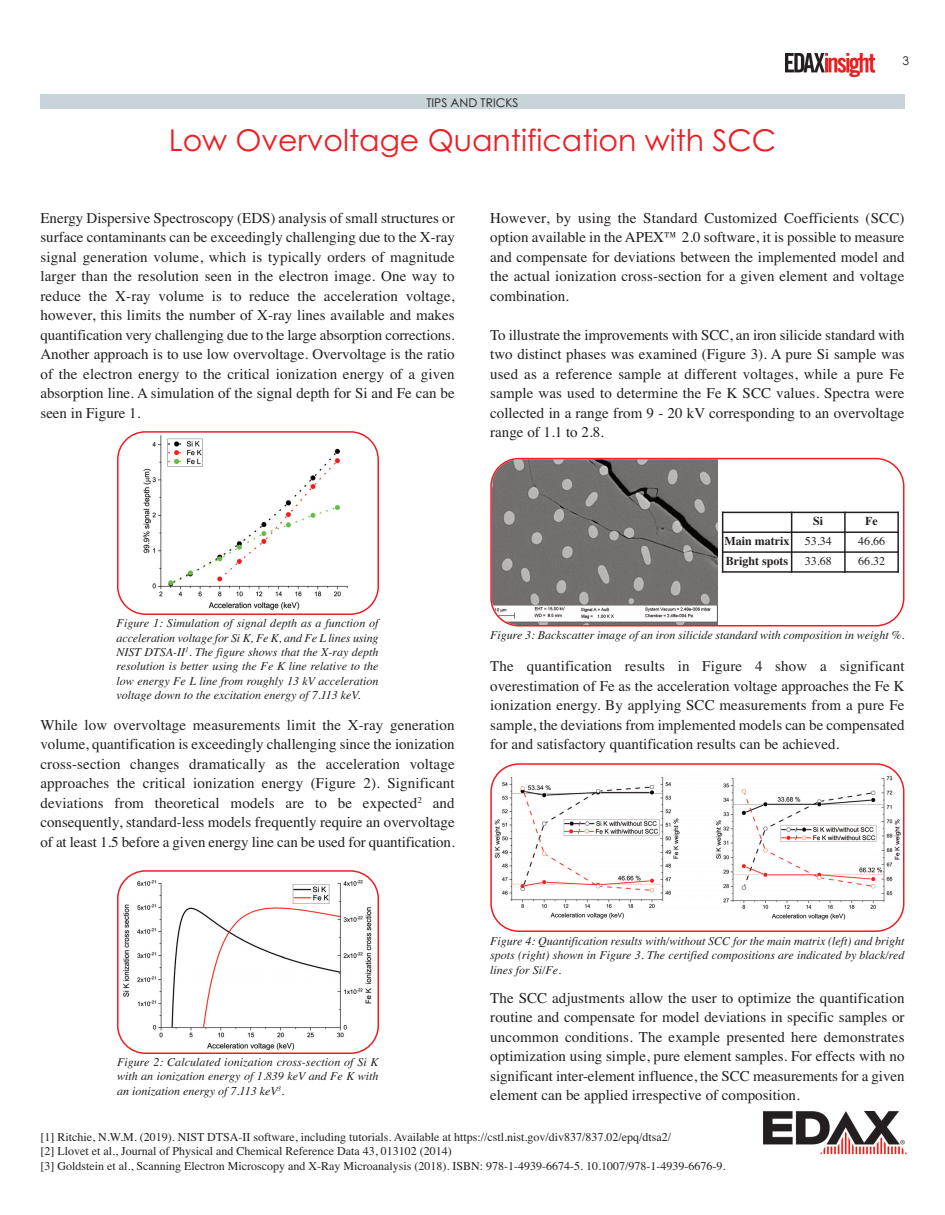
<style>
.page{position:relative;width:945px;height:1215px;background:#fff}
.page>*{position:absolute;margin:0;border:0;box-sizing:border-box;transform-origin:0 0}
.t1{font:30px "Century Gothic";color:#ee1d23}
.t2{font:15px/19.5px "Times";color:#231f20;text-align:justify}
.t3{font:italic 12px/14.4px "Times";color:#231f20;text-align:justify}
.t4{font:12px/14.4px "Times";color:#231f20}
.t5{font:700 12px "Times";color:#231f20}
.t6{font:12px "Century Gothic";color:#231f20}
</style>
<div class="page">
<div style="left:40px;top:94px;width:865px;height:15px;background:#c9d4d9"></div>
<img style="left:786px;top:54px;width:89px;height:23px">
<img style="left:764px;top:1111px;width:142px;height:44px">
<svg style="left:117px;top:431px;width:262px;height:184px"></svg>
<svg style="left:117px;top:870px;width:262px;height:184px"></svg>
<svg style="left:490px;top:458px;width:414px;height:169px"></svg>
<svg style="left:490px;top:763px;width:414px;height:169px"></svg>
<div style="left:722px;top:512px;width:123px;height:20px;background:#fff"></div>
<div style="left:845px;top:512px;width:54px;height:20px;background:#fff"></div>
<div style="left:722px;top:532px;width:70px;height:20px;background:#fff"></div>
<div style="left:792px;top:532px;width:53px;height:20px;background:#fff"></div>
<div style="left:845px;top:532px;width:54px;height:20px;background:#fff"></div>
<div style="left:722px;top:552px;width:70px;height:21px;background:#fff"></div>
<div style="left:792px;top:552px;width:53px;height:21px;background:#fff"></div>
<div style="left:845px;top:552px;width:54px;height:21px;background:#fff"></div>
<hr style="left:722px;top:512px;width:1px;height:61px;background:#231f20">
<hr style="left:791px;top:512px;width:1px;height:61px;background:#231f20">
<hr style="left:844px;top:512px;width:2px;height:61px;background:#231f20">
<hr style="left:897px;top:512px;width:2px;height:61px;background:#231f20">
<hr style="left:722px;top:512px;width:177px;height:1px;background:#231f20">
<hr style="left:722px;top:531px;width:177px;height:2px;background:#231f20">
<hr style="left:722px;top:551px;width:177px;height:2px;background:#231f20">
<hr style="left:722px;top:571px;width:177px;height:2px;background:#231f20">
<p class="t6" style="left:426px;top:98px;width:94px">TIPS AND TRICKS</p>
<h1 class="t1" style="left:169px;top:129px;width:609px">Low Overvoltage Quantification with SCC</h1>
<p class="t6" style="left:902px;top:56px;width:8px">3</p>
<p class="t2" style="left:40px;top:209px;width:416px">Energy Dispersive Spectroscopy (EDS) analysis of small structures or surface contaminants can be exceedingly challenging due to the X-ray signal generation volume, which is typically orders of magnitude larger than the resolution seen in the electron image. One way to reduce the X-ray volume is to reduce the acceleration voltage, however, this limits the number of X-ray lines available and makes quantification very challenging due to the large absorption corrections.<br>Another approach is to use low overvoltage. Overvoltage is the ratio of the electron energy to the critical ionization energy of a given absorption line. A simulation of the signal depth for Si and Fe can be seen in Figure 1.</p>
<p class="t3" style="left:117px;top:617px;width:264px">Figure 1: Simulation of signal depth as a function of acceleration voltage for Si K, Fe K, and Fe L lines using NIST DTSA-II<sup>1</sup>. The figure shows that the X-ray depth resolution is better using the Fe K line relative to the low energy Fe L line from roughly 13 kV acceleration voltage down to the excitation energy of 7.113 keV.</p>
<p class="t2" style="left:40px;top:716px;width:416px">While low overvoltage measurements limit the X-ray generation volume, quantification is exceedingly challenging since the ionization cross-section changes dramatically as the acceleration voltage approaches the critical ionization energy (Figure 2). Significant deviations from theoretical models are to be expected<sup>2</sup> and consequently, standard-less models frequently require an overvoltage of at least 1.5 before a given energy line can be used for quantification.</p>
<p class="t3" style="left:117px;top:1056px;width:263px">Figure 2: Calculated ionization cross-section of Si K with an ionization energy of 1.839 keV and Fe K with an ionization energy of 7.113 keV<sup>3</sup>.</p>
<p class="t2" style="left:490px;top:209px;width:416px">However, by using the Standard Customized Coefficients (SCC) option available in the APEX™ 2.0 software, it is possible to measure and compensate for deviations between the implemented model and the actual ionization cross-section for a given element and voltage combination.</p>
<p class="t2" style="left:490px;top:326px;width:416px">To illustrate the improvements with SCC, an iron silicide standard with two distinct phases was examined (Figure 3). A pure Si sample was used as a reference sample at different voltages, while a pure Fe sample was used to determine the Fe K SCC values. Spectra were collected in a range from 9 - 20 kV corresponding to an overvoltage range of 1.1 to 2.8.</p>
<p class="t5" style="left:813px;top:517px;width:12px">Si</p>
<p class="t5" style="left:865px;top:517px;width:14px">Fe</p>
<p class="t5" style="left:725px;top:537px;width:66px">Main matrix</p>
<p class="t4" style="left:805px;top:535px;width:28px">53.34</p>
<p class="t4" style="left:858px;top:535px;width:28px">46.66</p>
<p class="t5" style="left:726px;top:557px;width:64px">Bright spots</p>
<p class="t4" style="left:805px;top:555px;width:28px">33.68</p>
<p class="t4" style="left:858px;top:555px;width:28px">66.32</p>
<p class="t3" style="left:490px;top:628px;width:416px">Figure 3: Backscatter image of an iron silicide standard with composition in weight %.</p>
<p class="t2" style="left:490px;top:658px;width:416px">The quantification results in Figure 4 show a significant overestimation of Fe as the acceleration voltage approaches the Fe K ionization energy. By applying SCC measurements from a pure Fe sample, the deviations from implemented models can be compensated for and satisfactory quantification results can be achieved.</p>
<p class="t3" style="left:490px;top:935px;width:416px">Figure 4: Quantification results with/without SCC for the main matrix (left) and bright spots (right) shown in Figure 3. The certified compositions are indicated by black/red lines for Si/Fe.</p>
<p class="t2" style="left:490px;top:989px;width:416px">The SCC adjustments allow the user to optimize the quantification routine and compensate for model deviations in specific samples or uncommon conditions. The example presented here demonstrates optimization using simple, pure element samples. For effects with no significant inter-element influence, the SCC measurements for a given element can be applied irrespective of composition.</p>
<p class="t4" style="left:40px;top:1131px;width:686px">[1] Ritchie, N.W.M. (2019). NIST DTSA-II software, including tutorials. Available at https://cstl.nist.gov/div837/837.02/epq/dtsa2/<br>[2] Llovet et al., Journal of Physical and Chemical Reference Data 43, 013102 (2014)<br>[3] Goldstein et al., Scanning Electron Microscopy and X-Ray Microanalysis (2018). ISBN: 978-1-4939-6674-5. 10.1007/978-1-4939-6676-9.</p>
</div>
